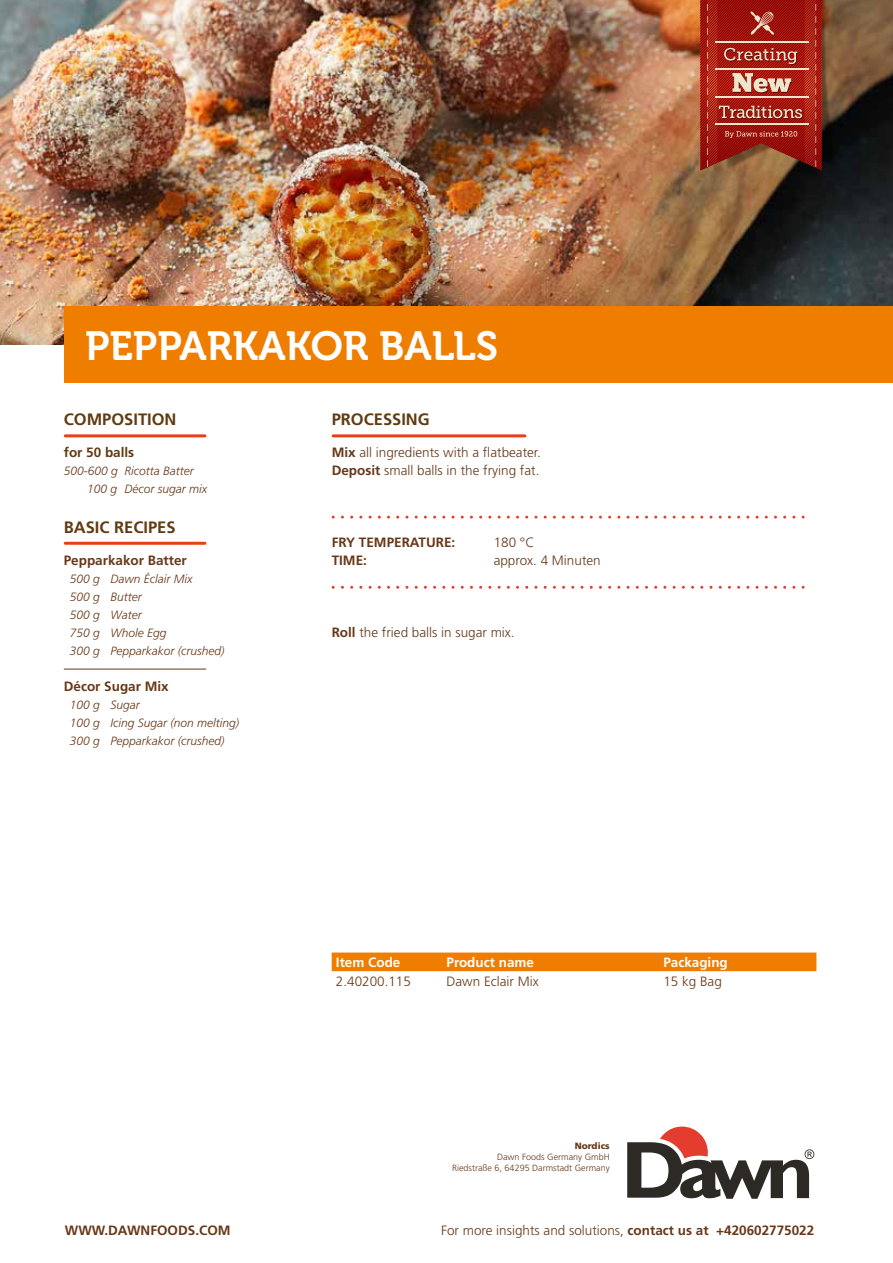
<style>
.page{position:relative;width:893px;height:1263px;background:#fff}
.page>*{position:absolute;margin:0;border:0;box-sizing:border-box;transform-origin:0 0}
.t1{font:40.5px "Museo 700";color:#fff}
.t2{font:700 16.5px "Frutiger";color:#613b11}
.t3{font:300 13.5px/18px "Frutiger";color:#683818}
.t4{font:700 13.5px "Frutiger";color:#683818}
.t5{font:700 13.5px "Frutiger";color:#fff}
.t6{font:700 13.5px "Frutiger";color:#613b11}
.t7{font:italic 300 12px/18px "Frutiger";color:#683818}
.t8{font:300 9px/10.8px "Frutiger";color:#683818;text-align:right}
.t9{font:900 9px "Frutiger";color:#683818}
.s1{font-weight:700}
</style>
<div class="page">
<img style="left:0;top:0;width:893px;height:344px">
<div style="left:65px;top:306px;width:828px;height:77px;background:#ef7d00"></div>
<hr style="left:64px;top:669px;width:142px;height:1px;background:#683818">
<svg style="left:333px;top:516px;width:461px;height:3px"></svg>
<svg style="left:333px;top:586px;width:461px;height:3px"></svg>
<svg style="left:627px;top:1126px;width:187px;height:73px"></svg>
<hr style="left:333px;top:434px;width:192px;height:3px;background:#e74011">
<hr style="left:65px;top:434px;width:140px;height:3px;background:#e74011">
<hr style="left:65px;top:542px;width:140px;height:3px;background:#e74011">
<img style="left:693px;top:0;width:159px;height:184px">
<svg style="left:700px;top:0;width:122px;height:170px;background:#a63427"></svg>
<div style="left:332px;top:952px;width:484px;height:19px;background:#ef7d00"></div>
<h1 class="t1" style="left:85px;top:323px;width:415px">PEPPARKAKOR BALLS</h1>
<p class="t2" style="left:64px;top:410px;width:114px">COMPOSITION</p>
<p class="t2" style="left:332px;top:409px;width:100px">PROCESSING</p>
<p class="t6" style="left:64px;top:444px;width:72px">for 50 balls</p>
<p class="t7" style="left:87px;top:462px;width:121px;text-indent:-23px">500-600 g Ricotta Batter<br>100 g Décor sugar mix</p>
<p class="t2" style="left:64px;top:517px;width:113px">BASIC RECIPES</p>
<p class="t4" style="left:64px;top:552px;width:125px">Pepparkakor Batter</p>
<p class="t7" style="left:70px;top:570px;width:156px">500 g Dawn Éclair Mix<br>500 g Butter<br>500 g Water<br>750 g Whole Egg<br>300 g Pepparkakor (crushed)</p>
<p class="t4" style="left:64px;top:678px;width:107px">Décor Sugar Mix</p>
<p class="t7" style="left:70px;top:696px;width:171px">100 g Sugar<br>100 g Icing Sugar (non melting)<br>300 g Pepparkakor (crushed)</p>
<p class="t4" style="left:65px;top:1222px;width:167px">WWW.DAWNFOODS.COM</p>
<p class="t3" style="left:332px;top:443px;width:211px"><span class="s1">Mix</span> all ingredients with a flatbeater.<br><span class="s1">Deposit</span> small balls in the frying fat.</p>
<p class="t4" style="left:332px;top:534px;width:125px">FRY TEMPERATURE:</p>
<p class="t3" style="left:494px;top:533px;width:42px">180 °C</p>
<p class="t4" style="left:332px;top:552px;width:37px">TIME:</p>
<p class="t3" style="left:494px;top:551px;width:109px">approx. 4 Minuten</p>
<p class="t3" style="left:332px;top:623px;width:185px"><span class="s1">Roll</span> the fried balls in sugar mix.</p>
<p class="t5" style="left:336px;top:954px;width:66px">Item Code</p>
<p class="t5" style="left:446px;top:954px;width:89px">Product name</p>
<p class="t5" style="left:663px;top:954px;width:66px">Packaging</p>
<p class="t3" style="left:336px;top:972px;width:77px">2.40200.115</p>
<p class="t3" style="left:446px;top:972px;width:94px">Dawn Eclair Mix</p>
<p class="t3" style="left:663px;top:972px;width:60px">15 kg Bag</p>
<p class="t9" style="left:575px;top:1141px;width:36px">Nordics</p>
<p class="t8" style="left:452px;top:1152px;width:159px">Dawn Foods Germany GmbH<br>Riedstraße 6, 64295 Darmstadt Germany</p>
<p class="t3" style="left:441px;top:1221px;width:375px">For more insights and solutions, <span class="s1">contact us at +420602775022</span></p>
</div>
